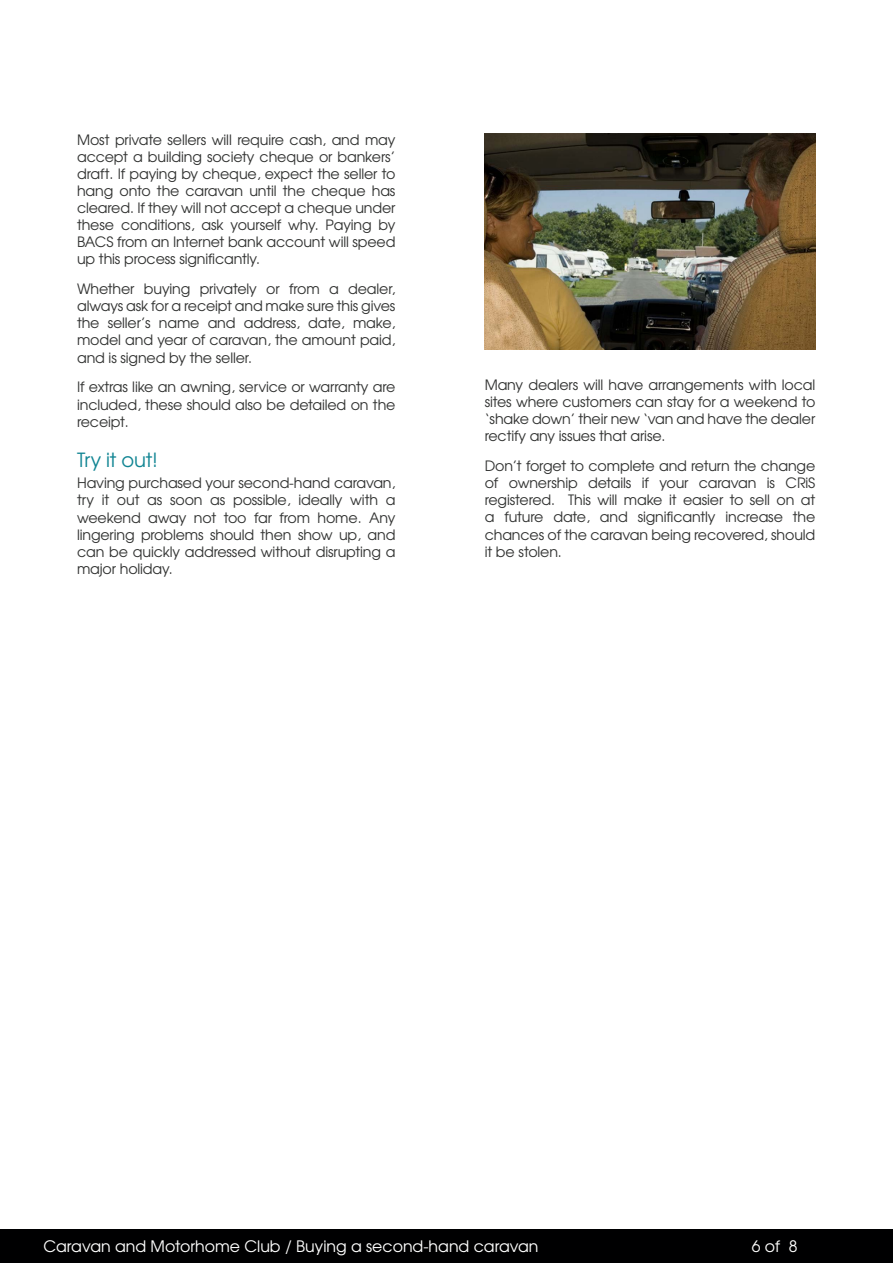
<style>
.page{position:relative;width:893px;height:1263px;background:#fff}
.page>*{position:absolute;margin:0;border:0;box-sizing:border-box;transform-origin:0 0}
.TEAL-SECONDARY_TITLE{font:19.5px "Te X Gyre Adventor";letter-spacing:-.01em;color:#118593}
.t1{font:15.75px "Te X Gyre Adventor";color:#fff}
.BODY_TEXT{font:14.25px/17.1px "Te X Gyre Adventor";letter-spacing:-.01em;color:#323332;text-align:justify}
</style>
<div class="page">
<div style="left:0;top:1229px;width:893px;height:34px;background:#000001"></div>
<img style="left:485px;top:133px;width:330px;height:216px">
<p class="BODY_TEXT" style="left:77px;top:130px;width:320px">Most private sellers will require cash, and may accept a building society cheque or bankers’ draft. If paying by cheque, expect the seller to hang onto the caravan until the cheque has cleared. If they will not accept a cheque under these conditions, ask yourself why. Paying by BACS from an Internet bank account will speed up this process significantly.</p>
<p class="BODY_TEXT" style="left:77px;top:279px;width:320px">Whether buying privately or from a dealer, always ask for a receipt and make sure this gives the seller’s name and address, date, make, model and year of caravan, the amount paid, and is signed by the seller.</p>
<p class="BODY_TEXT" style="left:77px;top:378px;width:320px">If extras like an awning, service or warranty are included, these should also be detailed on the receipt.</p>
<p class="TEAL-SECONDARY_TITLE" style="left:77px;top:444px;width:82px">Try it out!</p>
<p class="BODY_TEXT" style="left:77px;top:474px;width:320px">Having purchased your second-hand caravan, try it out as soon as possible, ideally with a weekend away not too far from home. Any lingering problems should then show up, and can be quickly addressed without disrupting a major holiday.</p>
<p class="BODY_TEXT" style="left:485px;top:375px;width:332px">Many dealers will have arrangements with local sites where customers can stay for a weekend to ‘shake down’ their new ‘van and have the dealer rectify any issues that arise.</p>
<p class="BODY_TEXT" style="left:485px;top:456px;width:332px">Don’t forget to complete and return the change of ownership details if your caravan is CRiS registered. This will make it easier to sell on at a future date, and significantly increase the chances of the caravan being recovered, should it be stolen.</p>
<p class="t1" style="left:43px;top:1234px;width:496px">Caravan and Motorhome Club / Buying a second-hand caravan</p>
<p class="t1" style="left:752px;top:1234px;width:47px">6 of 8</p>
</div>
